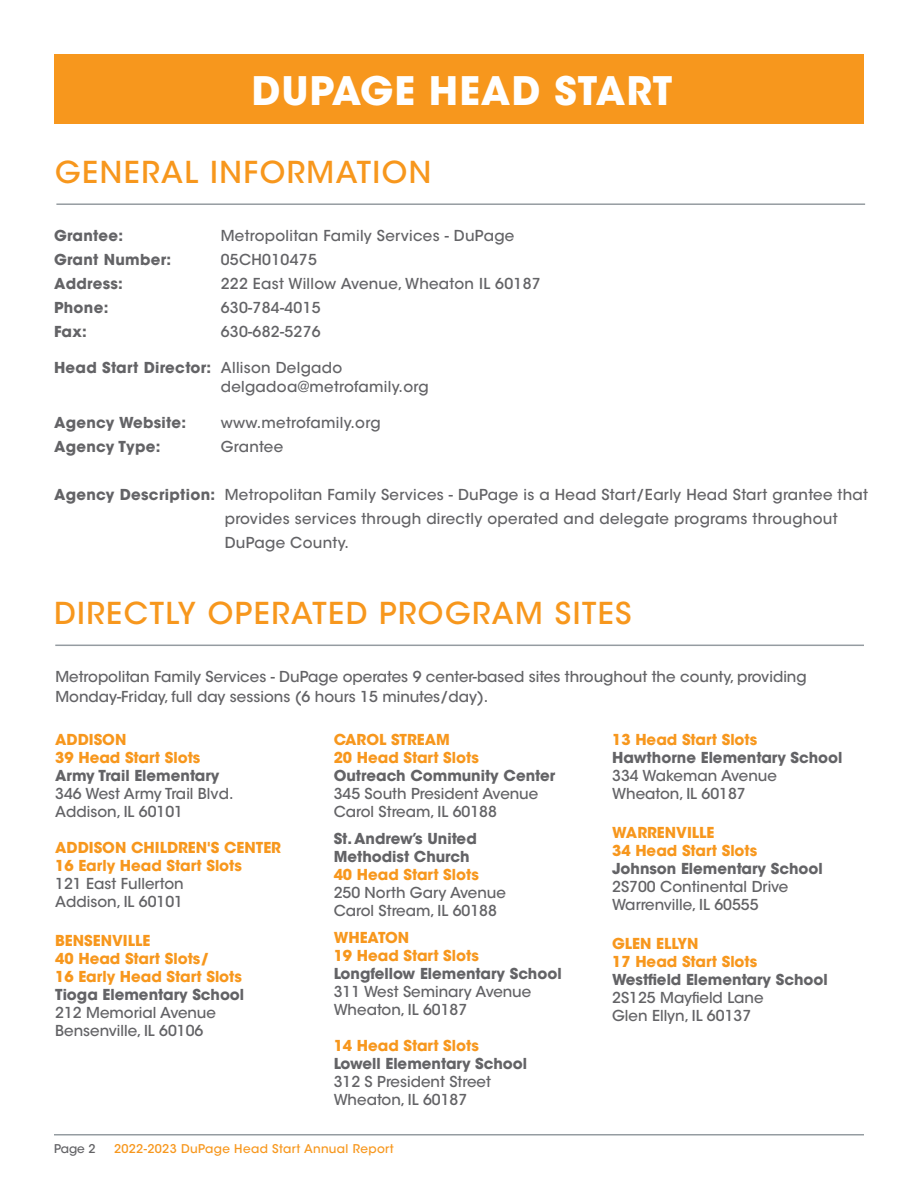
<style>
.page{position:relative;width:918px;height:1188px;background:#fff}
.page>*{position:absolute;margin:0;border:0;box-sizing:border-box;transform-origin:0 0}
.t1{font:700 39px "ITC Avant Garde Std";letter-spacing:.025em;color:#fff}
.t2{font:500 30px "ITC Avant Garde Std";letter-spacing:.05em;color:#f7971d}
.t3{font:500 15px/19.5px "ITC Avant Garde Std";color:#636366}
.t4{font:500 15px/24px "ITC Avant Garde Std";letter-spacing:.02em;color:#636366}
.t5{font:700 15px/18px "ITC Avant Garde Std";color:#f7971d}
.t6{font:700 15px/18px "ITC Avant Garde Std";color:#636366}
.t7{font:700 15px "ITC Avant Garde Std";letter-spacing:.02em;color:#636366}
.t8{font:500 12px "ITC Avant Garde Std";letter-spacing:.03em;color:#f7971d}
.t9{font:500 12px "ITC Avant Garde Std";color:#636366}
.s1{font-weight:500}
.s2{font-weight:700}
.s3{color:#f7971d}
</style>
<div class="page">
<hr style="left:56px;top:203px;width:809px;height:2px;background:#959ca1">
<div style="left:54px;top:54px;width:810px;height:70px;background:#f7971d"></div>
<hr style="left:55px;top:645px;width:809px;height:1px;background:#959ca1">
<hr style="left:54px;top:1134px;width:810px;height:2px;background:#959ca1">
<p class="t1" style="left:252px;top:66px;width:422px">DUPAGE HEAD START</p>
<p class="t2" style="left:55px;top:153px;width:378px">GENERAL INFORMATION</p>
<p class="t7" style="left:54px;top:225px;width:71px">Grantee:</p>
<p class="t4" style="left:221px;top:223px;width:295px">Metropolitan Family Services - DuPage</p>
<p class="t7" style="left:54px;top:249px;width:119px">Grant Number:</p>
<p class="t4" style="left:221px;top:247px;width:98px">05CH010475</p>
<p class="t7" style="left:54px;top:273px;width:70px">Address:</p>
<p class="t4" style="left:221px;top:271px;width:321px">222 East Willow Avenue, Wheaton IL 60187</p>
<p class="t6" style="left:54px;top:298px;width:56px">Phone:</p>
<p class="t4" style="left:221px;top:295px;width:102px">630-784-4015</p>
<p class="t6" style="left:54px;top:322px;width:34px">Fax:</p>
<p class="t4" style="left:221px;top:319px;width:102px">630-682-5276</p>
<p class="t7" style="left:54px;top:357px;width:290px">Head Start Director: <span class="s1">Allison Delgado</span></p>
<p class="t4" style="left:221px;top:375px;width:210px">delgadoa@metrofamily.org</p>
<p class="t7" style="left:54px;top:413px;width:134px">Agency Website:</p>
<p class="t4" style="left:221px;top:411px;width:161px">www.metrofamily.org</p>
<p class="t7" style="left:54px;top:437px;width:108px">Agency Type:</p>
<p class="t4" style="left:221px;top:435px;width:64px">Grantee</p>
<p class="t4" style="left:225px;top:483px;width:645px;text-indent:-171px"><span class="s2">Agency Description:</span> Metropolitan Family Services - DuPage is a Head Start/Early Head Start grantee that provides services through directly operated and delegate programs throughout<br>DuPage County.</p>
<p class="t2" style="left:54px;top:595px;width:579px">DIRECTLY OPERATED PROGRAM SITES</p>
<p class="t3" style="left:55px;top:667px;width:753px">Metropolitan Family Services - DuPage operates 9 center-based sites throughout the county, providing<br>Monday-Friday, full day sessions (6 hours 15 minutes/day).</p>
<p class="t5" style="left:55px;top:731px;width:73px">ADDISON</p>
<p class="t5" style="left:55px;top:749px;width:147px">39 Head Start Slots</p>
<p class="t6" style="left:55px;top:767px;width:166px">Army Trail Elementary</p>
<p class="t3" style="left:55px;top:784px;width:180px">346 West Army Trail Blvd.</p>
<p class="t3" style="left:55px;top:802px;width:129px">Addison, IL 60101</p>
<p class="t5" style="left:55px;top:839px;width:227px">ADDISON CHILDREN'S CENTER</p>
<p class="t5" style="left:55px;top:857px;width:188px">16 Early Head Start Slots</p>
<p class="t3" style="left:55px;top:874px;width:130px">121 East Fullerton</p>
<p class="t3" style="left:55px;top:892px;width:129px">Addison, IL 60101</p>
<p class="t5" style="left:55px;top:932px;width:97px">BENSENVILLE</p>
<p class="t5" style="left:55px;top:950px;width:188px">40 Head Start Slots/<br>16 Early Head Start Slots</p>
<p class="t6" style="left:55px;top:986px;width:191px">Tioga Elementary School</p>
<p class="t3" style="left:55px;top:1003px;width:162px">212 Memorial Avenue</p>
<p class="t3" style="left:55px;top:1021px;width:150px">Bensenville, IL 60106</p>
<p class="t5" style="left:334px;top:731px;width:118px">CAROL STREAM</p>
<p class="t5" style="left:334px;top:749px;width:147px">20 Head Start Slots</p>
<p class="t6" style="left:334px;top:767px;width:223px">Outreach Community Center</p>
<p class="t3" style="left:334px;top:784px;width:206px">345 South President Avenue</p>
<p class="t3" style="left:334px;top:802px;width:165px">Carol Stream, IL 60188</p>
<p class="t6" style="left:334px;top:830px;width:147px">St. Andrew’s United<br>Methodist Church<br><span class="s3">40 Head Start Slots</span></p>
<p class="t3" style="left:334px;top:883px;width:174px">250 North Gary Avenue</p>
<p class="t3" style="left:334px;top:901px;width:165px">Carol Stream, IL 60188</p>
<p class="t5" style="left:334px;top:929px;width:77px">WHEATON</p>
<p class="t5" style="left:334px;top:947px;width:147px">19 Head Start Slots</p>
<p class="t6" style="left:334px;top:965px;width:230px">Longfellow Elementary School</p>
<p class="t3" style="left:334px;top:982px;width:199px">311 West Seminary Avenue</p>
<p class="t3" style="left:334px;top:1000px;width:135px">Wheaton, IL 60187</p>
<p class="t5" style="left:334px;top:1037px;width:147px">14 Head Start Slots</p>
<p class="t6" style="left:334px;top:1055px;width:195px">Lowell Elementary School</p>
<p class="t3" style="left:334px;top:1072px;width:159px">312 S President Street</p>
<p class="t3" style="left:334px;top:1090px;width:135px">Wheaton, IL 60187</p>
<p class="t9" style="left:54px;top:1141px;width:43px">Page 2</p>
<p class="t8" style="left:114px;top:1141px;width:281px">2022-2023 DuPage Head Start Annual Report</p>
<p class="t5" style="left:612px;top:731px;width:147px">13 Head Start Slots</p>
<p class="t6" style="left:612px;top:749px;width:232px">Hawthorne Elementary School</p>
<p class="t3" style="left:612px;top:766px;width:166px">334 Wakeman Avenue</p>
<p class="t3" style="left:612px;top:784px;width:135px">Wheaton, IL 60187</p>
<p class="t5" style="left:612px;top:824px;width:104px">WARRENVILLE</p>
<p class="t5" style="left:612px;top:842px;width:147px">34 Head Start Slots</p>
<p class="t6" style="left:612px;top:860px;width:212px">Johnson Elementary School</p>
<p class="t3" style="left:612px;top:877px;width:178px">2S700 Continental Drive</p>
<p class="t3" style="left:612px;top:895px;width:148px">Warrenville, IL 60555</p>
<p class="t5" style="left:612px;top:935px;width:88px">GLEN ELLYN</p>
<p class="t5" style="left:612px;top:953px;width:147px">17 Head Start Slots</p>
<p class="t6" style="left:612px;top:971px;width:217px">Westfield Elementary School</p>
<p class="t3" style="left:612px;top:988px;width:153px">2S125 Mayfield Lane</p>
<p class="t3" style="left:612px;top:1006px;width:141px">Glen Ellyn, IL 60137</p>
</div>
